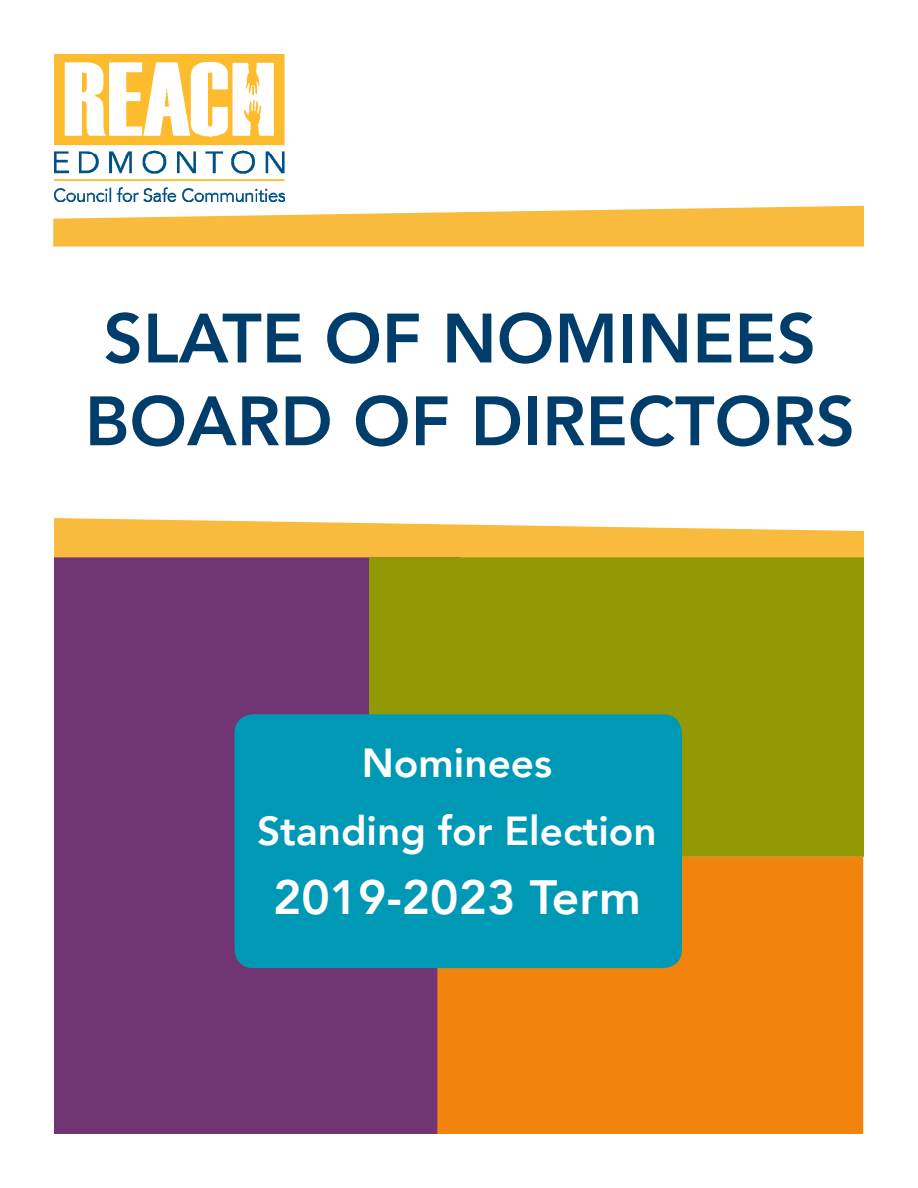
<style>
.page{position:relative;width:918px;height:1188px;background:#fff}
.page>*{position:absolute;margin:0;border:0;box-sizing:border-box;transform-origin:0 0}
.t1{font:800 69px "Avenir";color:#003d6b}
.t2{font:800 48px "Avenir";color:#fff}
.t3{font:800 40.5px/68.4px "Avenir";color:#fff;text-align:center}
</style>
<div class="page">
<img style="left:54px;top:54px;width:230px;height:147px">
<svg style="left:54px;top:518px;width:810px;height:39px"></svg>
<div style="left:54px;top:557px;width:406px;height:577px;background:#703572"></div>
<div style="left:437px;top:857px;width:426px;height:277px;background:#f2840d"></div>
<div style="left:369px;top:557px;width:495px;height:300px;background:#939905;border:2px solid #939905"></div>
<div style="left:235px;top:715px;width:446px;height:252px;background:#0099b5;border-radius:18px"></div>
<div style="left:235px;top:714px;width:447px;height:254px;border:2px solid #0099b5;border-radius:18px"></div>
<svg style="left:53px;top:206px;width:811px;height:41px;background:#f9c55d"></svg>
<p class="t1" style="left:103px;top:285px;width:714px">SLATE OF NOMINEES</p>
<p class="t1" style="left:85px;top:368px;width:772px">BOARD OF DIRECTORS</p>
<p class="t3" style="left:257px;top:729px;width:401px">Nominees<br>Standing for Election</p>
<p class="t2" style="left:273px;top:860px;width:369px">2019-2023 Term</p>
</div>
